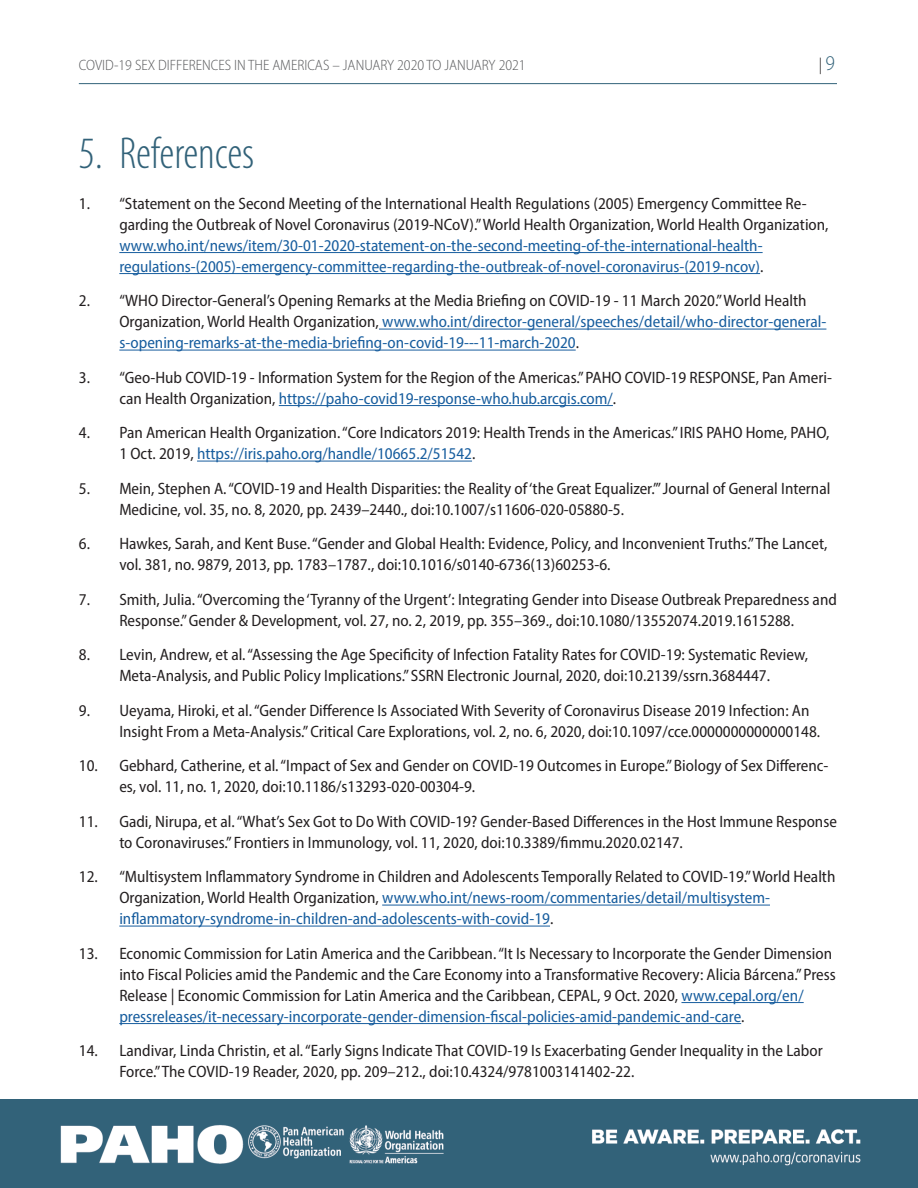
<style>
.page{position:relative;width:918px;height:1188px;background:#fff}
.page>*{position:absolute;margin:0;border:0;box-sizing:border-box;transform-origin:0 0}
.Title_1{font:300 condensed 45px "Myriad Pro";color:#326279}
.References{font:semi-condensed 16.5px/21px "Myriad Pro";color:#231f20}
.References-2{font:semi-condensed 16.5px/21px "Myriad Pro";color:#175d9e}
.t1{font:300 semi-condensed 16.5px "Myriad Pro";color:#231f20}
.t2{font:300 semi-condensed 15px "Myriad Pro";color:#57585a}
.s1{font-size:21px;color:#326279}
.s2{color:#175d9e}
.s3{color:#231f20}
</style>
<div class="page">
<img style="left:0;top:1100px;width:918px;height:88px">
<hr style="left:79px;top:83px;width:758px;height:1px;background:#326279">
<hr style="left:119px;top:252px;width:644px;height:1px;background:#175d9e">
<hr style="left:119px;top:273px;width:641px;height:1px;background:#175d9e">
<hr style="left:379px;top:329px;width:447px;height:1px;background:#175d9e">
<hr style="left:119px;top:350px;width:457px;height:1px;background:#175d9e">
<hr style="left:279px;top:405px;width:334px;height:1px;background:#175d9e">
<hr style="left:197px;top:461px;width:275px;height:1px;background:#175d9e">
<hr style="left:382px;top:905px;width:388px;height:1px;background:#175d9e">
<hr style="left:119px;top:926px;width:431px;height:1px;background:#175d9e">
<hr style="left:681px;top:1002px;width:123px;height:1px;background:#175d9e">
<hr style="left:119px;top:1023px;width:622px;height:1px;background:#175d9e">
<p class="t2" style="left:79px;top:56px;width:448px">COVID-19 SEX DIFFERENCES IN THE AMERICAS – JANUARY 2020 TO JANUARY 2021</p>
<p class="t1" style="left:819px;top:54px;width:18px">| <span class="s1">9</span></p>
<p class="Title_1" style="left:79px;top:126px;width:177px">5. References</p>
<p class="References" style="left:119px;top:193px;width:711px;text-indent:-40px">1. “Statement on the Second Meeting of the International Health Regulations (2005) Emergency Committee Re&shy;garding the Outbreak of Novel Coronavirus (2019-NCoV).” World Health Organization, World Health Organization, <span class="s2">www.who.int/news/item/30-01-2020-statement-on-the-second-meeting-of-the-international-health&shy;regulations-(2005)-emergency-committee-regarding-the-outbreak-of-novel-coronavirus-(2019-ncov)</span>.</p>
<p class="References-2" style="left:119px;top:290px;width:709px;text-indent:-40px"><span class="s3">2. “WHO Director-General’s Opening Remarks at the Media Briefing on COVID-19 - 11 March 2020.” World Health<br>Organization, World Health Organization,</span> www.who.int/director-general/speeches/detail/who-director-general&shy;s-opening-remarks-at-the-media-briefing-on-covid-19---11-march-2020<span class="s3">.</span></p>
<p class="References" style="left:119px;top:367px;width:714px;text-indent:-40px">3. “Geo-Hub COVID-19 - Information System for the Region of the Americas.” PAHO COVID-19 RESPONSE, Pan Ameri&shy;can Health Organization, <span class="s2">https://paho-covid19-response-who.hub.arcgis.com/</span>.</p>
<p class="References" style="left:119px;top:422px;width:712px;text-indent:-40px">4. Pan American Health Organization. “Core Indicators 2019: Health Trends in the Americas.” IRIS PAHO Home, PAHO,<br>1 Oct. 2019, <span class="s2">https://iris.paho.org/handle/10665.2/51542</span>.</p>
<p class="References" style="left:119px;top:478px;width:713px;text-indent:-40px">5. Mein, Stephen A. “COVID-19 and Health Disparities: the Reality of ‘the Great Equalizer.’” Journal of General Internal<br>Medicine, vol. 35, no. 8, 2020, pp. 2439–2440., doi:10.1007/s11606-020-05880-5.</p>
<p class="References" style="left:119px;top:533px;width:710px;text-indent:-40px">6. Hawkes, Sarah, and Kent Buse. “Gender and Global Health: Evidence, Policy, and Inconvenient Truths.” The Lancet, vol. 381, no. 9879, 2013, pp. 1783–1787., doi:10.1016/s0140-6736(13)60253-6.</p>
<p class="References" style="left:79px;top:589px;width:760px;text-align:center">7. Smith, Julia. “Overcoming the ‘Tyranny of the Urgent’: Integrating Gender into Disease Outbreak Preparedness and<br>Response.” Gender &amp; Development, vol. 27, no. 2, 2019, pp. 355–369., doi:10.1080/13552074.2019.1615288.</p>
<p class="References" style="left:79px;top:644px;width:731px;text-align:center">8. Levin, Andrew, et al. “Assessing the Age Specificity of Infection Fatality Rates for COVID-19: Systematic Review,<br>Meta-Analysis, and Public Policy Implications.” SSRN Electronic Journal, 2020, doi:10.2139/ssrn.3684447.</p>
<p class="References" style="left:119px;top:700px;width:702px;text-indent:-40px">9. Ueyama, Hiroki, et al. “Gender Difference Is Associated With Severity of Coronavirus Disease 2019 Infection: An<br>Insight From a Meta-Analysis.” Critical Care Explorations, vol. 2, no. 6, 2020, doi:10.1097/cce.0000000000000148.</p>
<p class="References" style="left:119px;top:755px;width:711px;text-indent:-40px">10. Gebhard, Catherine, et al. “Impact of Sex and Gender on COVID-19 Outcomes in Europe.” Biology of Sex Differenc&shy;es, vol. 11, no. 1, 2020, doi:10.1186/s13293-020-00304-9.</p>
<p class="References" style="left:119px;top:811px;width:719px;text-indent:-40px">11. Gadi, Nirupa, et al. “What’s Sex Got to Do With COVID-19? Gender-Based Differences in the Host Immune Response to Coronaviruses.” Frontiers in Immunology, vol. 11, 2020, doi:10.3389/fimmu.2020.02147.</p>
<p class="References" style="left:119px;top:866px;width:718px;text-indent:-40px">12. “Multisystem Inflammatory Syndrome in Children and Adolescents Temporally Related to COVID-19.” World Health<br>Organization, World Health Organization, <span class="s2">www.who.int/news-room/commentaries/detail/multisystem&shy;inflammatory-syndrome-in-children-and-adolescents-with-covid-19</span>.</p>
<p class="References" style="left:119px;top:943px;width:718px;text-indent:-40px">13. Economic Commission for Latin America and the Caribbean. “It Is Necessary to Incorporate the Gender Dimension into Fiscal Policies amid the Pandemic and the Care Economy into a Transformative Recovery: Alicia Bárcena.” Press Release | Economic Commission for Latin America and the Caribbean, CEPAL, 9 Oct. 2020, <span class="s2">www.cepal.org/en/ pressreleases/it-necessary-incorporate-gender-dimension-fiscal-policies-amid-pandemic-and-care</span>.</p>
<p class="References" style="left:119px;top:1040px;width:705px;text-indent:-40px">14. Landivar, Linda Christin, et al. “Early Signs Indicate That COVID-19 Is Exacerbating Gender Inequality in the Labor<br>Force.” The COVID-19 Reader, 2020, pp. 209–212., doi:10.4324/9781003141402-22.</p>
</div>
